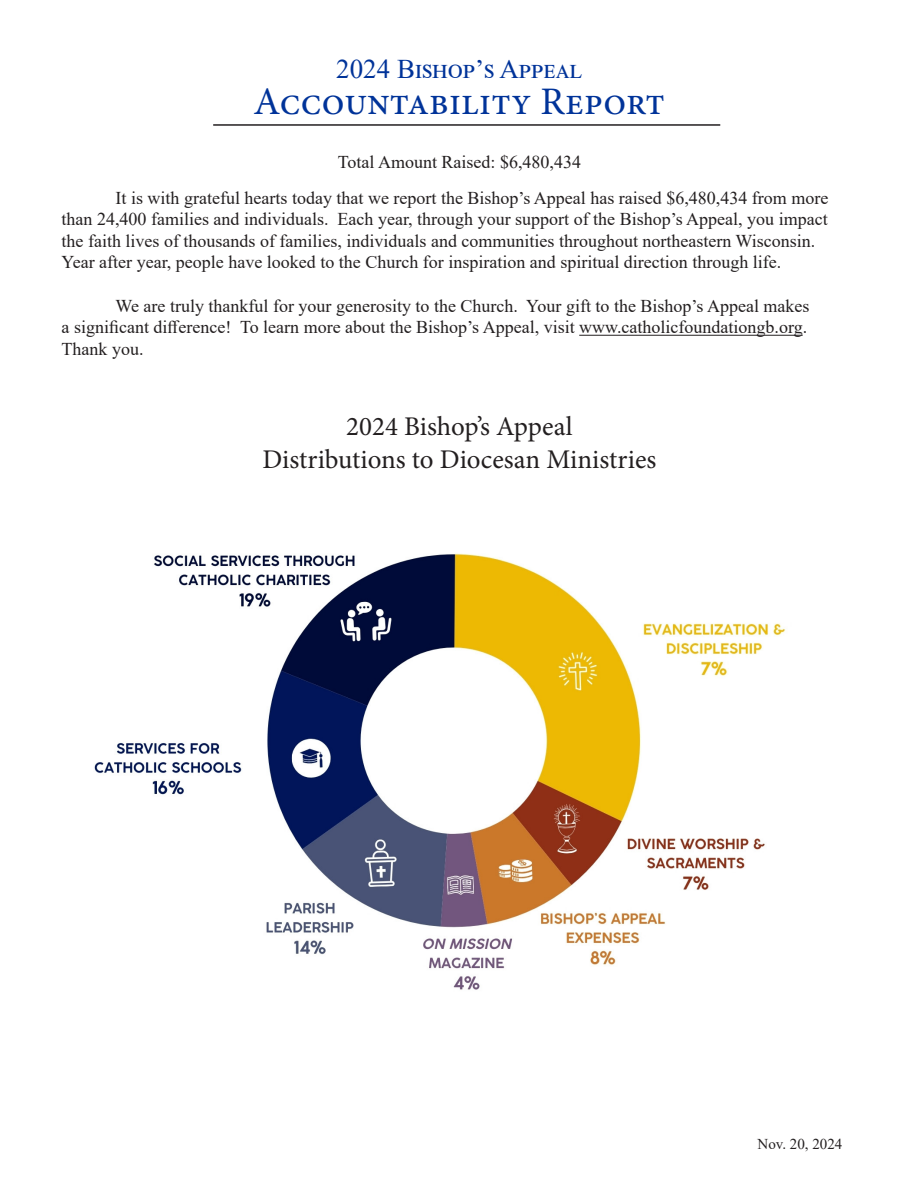
<style>
.page{position:relative;width:918px;height:1188px;background:#fff}
.page>*{position:absolute;margin:0;border:0;box-sizing:border-box;transform-origin:0 0}
.t1{font:39px "Minion Pro";color:#039}
.t2{font:27px "Minion Pro";letter-spacing:-.005em;color:#231f20}
.t3{font:27px "Times New Roman";color:#039}
.t4{font:18px/21.6px "Times New Roman";color:#231f20;text-align:right}
.t5{font:15px "Times New Roman";color:#231f20}
</style>
<div class="page">
<hr style="left:579px;top:335px;width:224px;height:1px;background:#231f20">
<hr style="left:213px;top:124px;width:507px;height:2px;background:#231f20">
<img style="left:94px;top:553px;width:692px;height:437px">
<p class="t3" style="left:336px;top:50px;width:248px">2024 Bishop’s Appeal</p>
<p class="t1" style="left:254px;top:75px;width:413px">Accountability Report</p>
<p class="t4" style="left:338px;top:150px;width:245px">Total Amount Raised: $6,480,434</p>
<p class="t4" style="left:62px;top:186px;width:768px">It is with grateful hearts today that we report the Bishop’s Appeal has raised $6,480,434 from more<br>than 24,400 families and individuals. Each year, through your support of the Bishop’s Appeal, you impact</p>
<p class="t4" style="left:62px;top:229px;width:755px">the faith lives of thousands of families, individuals and communities throughout northeastern Wisconsin.</p>
<p class="t4" style="left:62px;top:251px;width:721px">Year after year, people have looked to the Church for inspiration and spiritual direction through life.</p>
<p class="t4" style="left:116px;top:294px;width:695px">We are truly thankful for your generosity to the Church. Your gift to the Bishop’s Appeal makes</p>
<p class="t4" style="left:62px;top:316px;width:747px;text-align:left">a significant difference! To learn more about the Bishop’s Appeal, visit www.catholicfoundationgb.org.<br>Thank you.</p>
<p class="t2" style="left:346px;top:409px;width:228px">2024 Bishop’s Appeal</p>
<p class="t2" style="left:262px;top:441px;width:396px">Distributions to Diocesan Ministries</p>
<p class="t5" style="left:758px;top:1133px;width:86px">Nov. 20, 2024</p>
</div>
